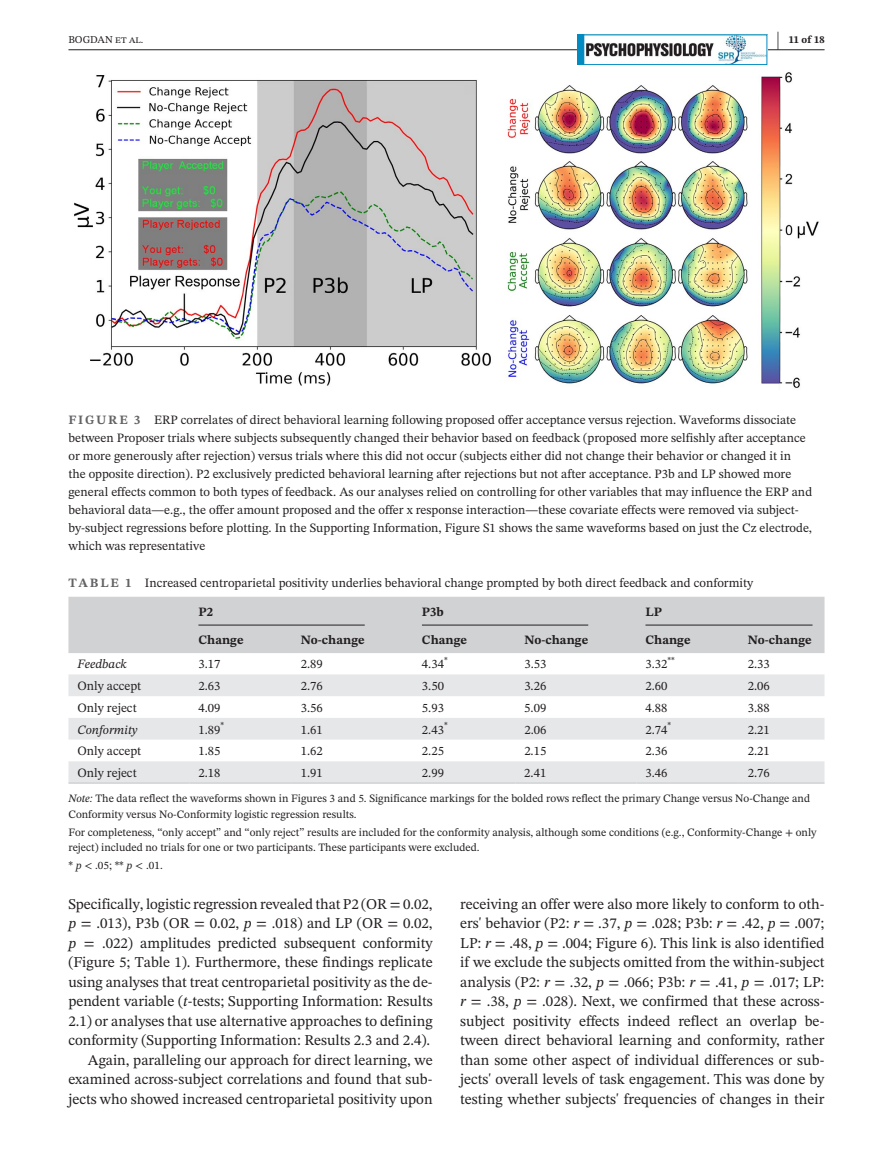
<style>
.page{position:relative;width:893px;height:1174px;background:#fff}
.page>*{position:absolute;margin:0;border:0;box-sizing:border-box;transform-origin:0 0}
.t1{font:700 21px "STIX Two Text";color:#231f20;scale:.42 1}
.t2{font:15px/19.5px "STIX Two Text";letter-spacing:-.005em;color:#231f20;text-align:right}
.t3{font:12.75px/18px "STIX Two Text";color:#231f20}
.t4{font:700 12.75px "STIX Two Text";color:#231f20}
.t5{font:italic 12.75px "STIX Two Text";color:#231f20}
.t6{font:11.25px/15.8px "STIX Two Text";color:#231f20}
.t7{font:10.5px "STIX Two Text";color:#231f20}
.t8{font:700 10.5px "STIX Two Text";color:#231f20}
.t9{font:8.85px "STIX Two Text";color:#231f20}
.s1{font-weight:700;color:#636366}
.s2{font-style:italic}
</style>
<div class="page">
<hr style="left:68px;top:49px;width:756px;height:1px;background:#231f20">
<img style="left:579px;top:37px;width:186px;height:26px">
<div style="left:577px;top:35px;width:190px;height:30px;border:1px solid #028bc1"></div>
<div style="left:68px;top:597px;width:756px;height:56px;background:#d1d2d4"></div>
<svg style="left:68px;top:674px;width:756px;height:108px;fill:#e6e7e9"></svg>
<hr style="left:68px;top:782px;width:121px;height:2px;background:#d1d2d4">
<hr style="left:189px;top:782px;width:103px;height:2px;background:#d1d2d4">
<hr style="left:292px;top:782px;width:121px;height:2px;background:#d1d2d4">
<hr style="left:413px;top:782px;width:102px;height:2px;background:#d1d2d4">
<hr style="left:515px;top:782px;width:121px;height:2px;background:#d1d2d4">
<hr style="left:636px;top:782px;width:103px;height:2px;background:#d1d2d4">
<hr style="left:739px;top:782px;width:85px;height:2px;background:#d1d2d4">
<hr style="left:198px;top:624px;width:167px;height:1px;background:#231f20">
<hr style="left:422px;top:624px;width:166px;height:1px;background:#231f20">
<hr style="left:645px;top:624px;width:167px;height:1px;background:#231f20">
<img style="left:74px;top:72px;width:745px;height:316px">
<h1 class="t1" style="left:777px;top:24px;width:8px">|</h1>
<p class="t7" style="left:68px;top:32px;width:77px">BOGDAN et al.</p>
<p class="t8" style="left:789px;top:32px;width:37px">11 of 18</p>
<p class="t3" style="left:68px;top:410px;width:745px"><span class="s1">FIGURE 3</span> ERP correlates of direct behavioral learning following proposed offer acceptance versus rejection. Waveforms dissociate between Proposer trials where subjects subsequently changed their behavior based on feedback (proposed more selfishly after acceptance or more generously after rejection) versus trials where this did not occur (subjects either did not change their behavior or changed it in<br>the opposite direction). P2 exclusively predicted behavioral learning after rejections but not after acceptance. P3b and LP showed more general effects common to both types of feedback. As our analyses relied on controlling for other variables that may influence the ERP and behavioral data—e.g., the offer amount proposed and the offer x response interaction—these covariate effects were removed via subject&shy;by-subject regressions before plotting. In the Supporting Information, Figure S1 shows the same waveforms based on just the Cz electrode, which was representative</p>
<p class="t3" style="left:68px;top:573px;width:686px"><span class="s1">TABLE 1</span> Increased centroparietal positivity underlies behavioral change prompted by both direct feedback and conformity</p>
<p class="t4" style="left:198px;top:602px;width:16px">P2</p>
<p class="t4" style="left:422px;top:602px;width:23px">P3b</p>
<p class="t4" style="left:645px;top:602px;width:18px">LP</p>
<p class="t4" style="left:198px;top:630px;width:47px">Change</p>
<p class="t4" style="left:301px;top:630px;width:65px">No-change</p>
<p class="t4" style="left:422px;top:630px;width:47px">Change</p>
<p class="t4" style="left:524px;top:630px;width:65px">No-change</p>
<p class="t4" style="left:645px;top:630px;width:47px">Change</p>
<p class="t4" style="left:748px;top:630px;width:65px">No-change</p>
<p class="t5" style="left:77px;top:655px;width:51px">Feedback</p>
<p class="t3" style="left:198px;top:655px;width:24px">3.17</p>
<p class="t3" style="left:301px;top:655px;width:24px">2.89</p>
<p class="t3" style="left:422px;top:655px;width:24px">4.34</p>
<p class="t9" style="left:444px;top:653px;width:5px">*</p>
<p class="t3" style="left:524px;top:655px;width:24px">3.53</p>
<p class="t3" style="left:645px;top:655px;width:31px">3.32<sup>**</sup></p>
<p class="t3" style="left:748px;top:655px;width:24px">2.33</p>
<p class="t3" style="left:77px;top:677px;width:65px">Only accept</p>
<p class="t3" style="left:198px;top:677px;width:24px">2.63</p>
<p class="t3" style="left:301px;top:677px;width:24px">2.76</p>
<p class="t3" style="left:422px;top:677px;width:24px">3.50</p>
<p class="t3" style="left:524px;top:677px;width:24px">3.26</p>
<p class="t3" style="left:645px;top:677px;width:24px">2.60</p>
<p class="t3" style="left:748px;top:677px;width:24px">2.06</p>
<p class="t3" style="left:77px;top:698px;width:61px">Only reject</p>
<p class="t3" style="left:198px;top:698px;width:24px">4.09</p>
<p class="t3" style="left:301px;top:698px;width:24px">3.56</p>
<p class="t3" style="left:422px;top:698px;width:24px">5.93</p>
<p class="t3" style="left:524px;top:698px;width:24px">5.09</p>
<p class="t3" style="left:645px;top:698px;width:24px">4.88</p>
<p class="t3" style="left:748px;top:698px;width:24px">3.88</p>
<p class="t5" style="left:77px;top:720px;width:62px">Conformity</p>
<p class="t3" style="left:198px;top:720px;width:27px">1.89<sup>*</sup></p>
<p class="t3" style="left:301px;top:720px;width:24px">1.61</p>
<p class="t3" style="left:422px;top:720px;width:27px">2.43<sup>*</sup></p>
<p class="t3" style="left:524px;top:720px;width:24px">2.06</p>
<p class="t3" style="left:645px;top:720px;width:27px">2.74<sup>*</sup></p>
<p class="t3" style="left:748px;top:720px;width:24px">2.21</p>
<p class="t3" style="left:77px;top:742px;width:65px">Only accept</p>
<p class="t3" style="left:198px;top:742px;width:24px">1.85</p>
<p class="t3" style="left:301px;top:742px;width:24px">1.62</p>
<p class="t3" style="left:422px;top:742px;width:24px">2.25</p>
<p class="t3" style="left:524px;top:742px;width:24px">2.15</p>
<p class="t3" style="left:645px;top:742px;width:24px">2.36</p>
<p class="t3" style="left:748px;top:742px;width:24px">2.21</p>
<p class="t3" style="left:77px;top:763px;width:61px">Only reject</p>
<p class="t3" style="left:198px;top:763px;width:24px">2.18</p>
<p class="t3" style="left:301px;top:763px;width:24px">1.91</p>
<p class="t3" style="left:422px;top:763px;width:24px">2.99</p>
<p class="t3" style="left:524px;top:763px;width:24px">2.41</p>
<p class="t3" style="left:645px;top:763px;width:24px">3.46</p>
<p class="t3" style="left:748px;top:763px;width:24px">2.76</p>
<p class="t6" style="left:68px;top:790px;width:743px"><span class="s2">Note:</span> The data reflect the waveforms shown in Figures 3 and 5. Significance markings for the bolded rows reflect the primary Change versus No-Change and<br>Conformity versus No-Conformity logistic regression results.</p>
<p class="t6" style="left:68px;top:824px;width:750px">For completeness, “only accept” and “only reject” results are included for the conformity analysis, although some conditions (e.g., Conformity-Change + only reject) included no trials for one or two participants. These participants were excluded.</p>
<p class="t6" style="left:68px;top:857px;width:96px">* <span class="s2">p</span> &lt; .05; ** <span class="s2">p</span> &lt; .01.</p>
<p class="t2" style="left:68px;top:894px;width:366px">Specifically, logistic regression revealed that P2 (OR = 0.02, <span class="s2">p</span> = .013), P3b (OR = 0.02, <span class="s2">p</span> = .018) and LP (OR = 0.02, <span class="s2">p</span> = .022) amplitudes predicted subsequent conformity (Figure 5; Table 1). Furthermore, these findings replicate using analyses that treat centroparietal positivity as the de&shy;pendent variable (<span class="s2">t</span>-tests; Supporting Information: Results 2.1) or analyses that use alternative approaches to defining conformity (Supporting Information: Results 2.3 and 2.4).<br>Again, paralleling our approach for direct learning, we examined across-subject correlations and found that sub&shy;jects who showed increased centroparietal positivity upon</p>
<p class="t2" style="left:460px;top:894px;width:366px;text-align:justify">receiving an offer were also more likely to conform to oth&shy;ers' behavior (P2: <span class="s2">r</span> = .37, <span class="s2">p</span> = .028; P3b: <span class="s2">r</span> = .42, <span class="s2">p</span> = .007; LP: <span class="s2">r</span> = .48, <span class="s2">p</span> = .004; Figure 6). This link is also identified if we exclude the subjects omitted from the within-subject analysis (P2: <span class="s2">r</span> = .32, <span class="s2">p</span> = .066; P3b: <span class="s2">r</span> = .41, <span class="s2">p</span> = .017; LP: <span class="s2">r</span> = .38, <span class="s2">p</span> = .028). Next, we confirmed that these across&shy;subject positivity effects indeed reflect an overlap be&shy;tween direct behavioral learning and conformity, rather than some other aspect of individual differences or sub&shy;jects' overall levels of task engagement. This was done by testing whether subjects' frequencies of changes in their</p>
</div>
